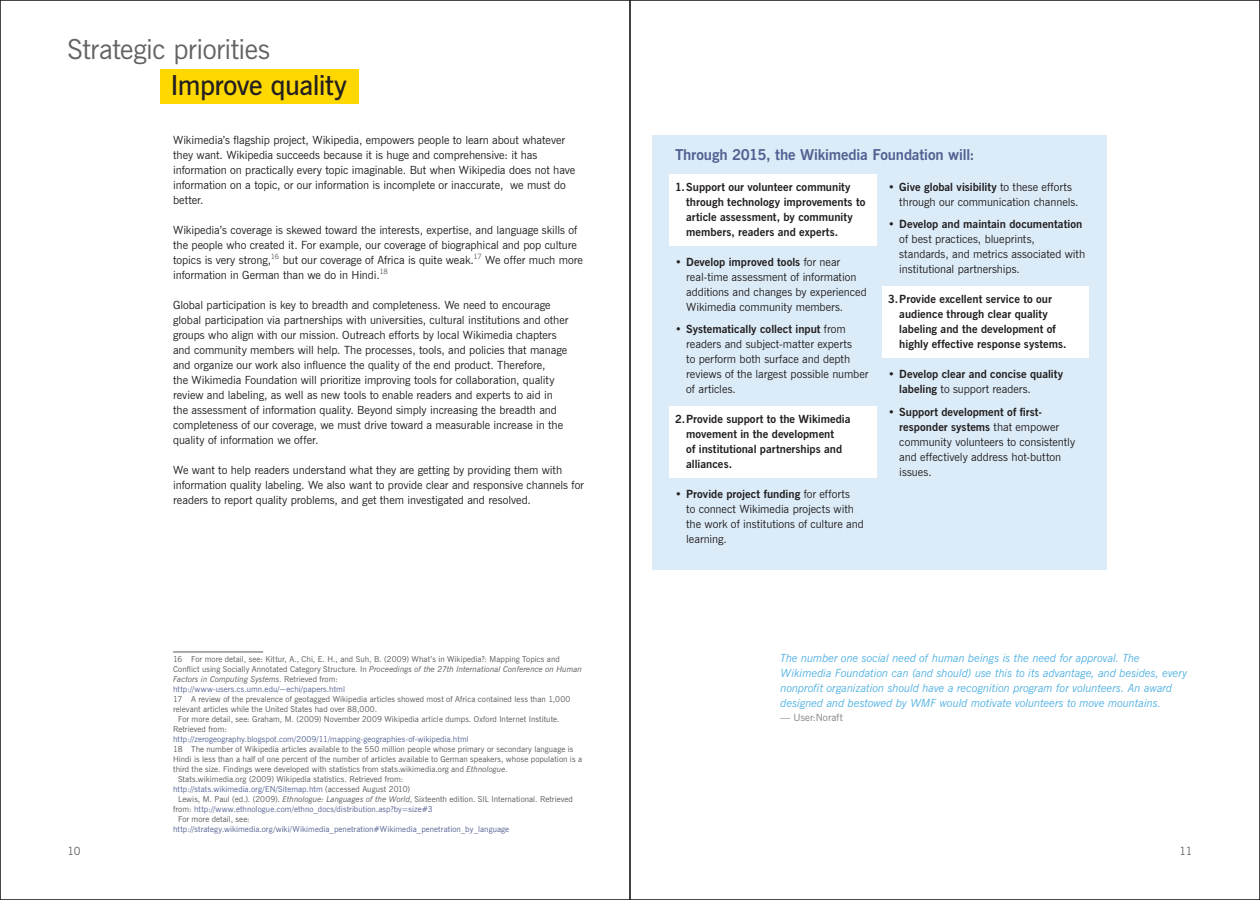
<style>
.page{position:relative;width:1260px;height:900px;background:#fff}
.page>*{position:absolute;margin:0;border:0;box-sizing:border-box;transform-origin:0 0}
.t1{font:27.5px "News Gothic BT";letter-spacing:-.02em;color:#636366}
.t2{font:600 27.5px "News Gothic BT";letter-spacing:-.02em;color:#231f20}
.t3{font:700 15px "News Gothic BT";letter-spacing:-.01em;color:#536192}
.t4{font:11.25px/15px "News Gothic BT";letter-spacing:-.005em;color:#231f20}
.t5{font:700 11.25px/15px "News Gothic BT";letter-spacing:.005em;color:#231f20}
.t6{font:italic 11.25px/15px "News Gothic BT";letter-spacing:-.01em;color:#53b2e3}
.t7{font:11.25px "News Gothic BT";color:#636366}
.t8{font:10px "News Gothic BT";letter-spacing:.005em;color:#808285}
.t9{font:8.12px/10px "News Gothic BT";letter-spacing:.01em;color:#57585a}
.t10{font:8.12px "News Gothic BT";letter-spacing:.01em;color:#536192}
.s1{font-style:italic}
.s2{color:#536192}
.s3{color:#57585a}
.s4{font-weight:700}
.s5{font-weight:400}
</style>
<div class="page">
<div style="left:652px;top:135px;width:455px;height:435px;background:#dbecf8"></div>
<div style="left:670px;top:174px;width:207px;height:72px;background:#fff"></div>
<div style="left:670px;top:406px;width:207px;height:72px;background:#fff"></div>
<div style="left:882px;top:286px;width:207px;height:72px;background:#fff"></div>
<div style="left:161px;top:69px;width:198px;height:34px;background:#ffd801"></div>
<hr style="left:173px;top:652px;width:90px;height:1px;background:#57585a">
<h1 class="t1" style="left:68px;top:33px;width:204px">Strategic priorities</h1>
<h1 class="t2" style="left:170px;top:68px;width:178px">Improve quality</h1>
<p class="t4" style="left:173px;top:132px;width:404px">Wikimedia’s flagship project, Wikipedia, empowers people to learn about whatever they want. Wikipedia succeeds because it is huge and comprehensive: it has information on practically every topic imaginable. But when Wikipedia does not have information on a topic, or our information is incomplete or inaccurate, we must do better.</p>
<p class="t4" style="left:173px;top:222px;width:411px">Wikipedia’s coverage is skewed toward the interests, expertise, and language skills of the people who created it. For example, our coverage of biographical and pop culture topics is very strong,<sup>16</sup> but our coverage of Africa is quite weak.<sup>17</sup> We offer much more information in German than we do in Hindi.<sup>18</sup></p>
<p class="t4" style="left:173px;top:297px;width:397px">Global participation is key to breadth and completeness. We need to encourage global participation via partnerships with universities, cultural institutions and other groups who align with our mission. Outreach efforts by local Wikimedia chapters and community members will help. The processes, tools, and policies that manage and organize our work also influence the quality of the end product. Therefore,<br>the Wikimedia Foundation will prioritize improving tools for collaboration, quality review and labeling, as well as new tools to enable readers and experts to aid in the assessment of information quality. Beyond simply increasing the breadth and completeness of our coverage, we must drive toward a measurable increase in the quality of information we offer.</p>
<p class="t4" style="left:173px;top:462px;width:412px">We want to help readers understand what they are getting by providing them with information quality labeling. We also want to provide clear and responsive channels for readers to report quality problems, and get them investigated and resolved.</p>
<p class="t9" style="left:173px;top:654px;width:410px">16 For more detail, see: Kittur, A., Chi, E. H., and Suh, B. (2009) What’s in Wikipedia?: Mapping Topics and Conflict using Socially Annotated Category Structure. In <span class="s1">Proceedings of the 27th International Conference on Human Factors in Computing Systems</span>. Retrieved from:<br><span class="s2">http://www-users.cs.umn.edu/~echi/papers.html</span></p>
<p class="t9" style="left:173px;top:694px;width:399px">17 A review of the prevalence of geotagged Wikipedia articles showed most of Africa contained less than 1,000 relevant articles while the United States had over 88,000.</p>
<p class="t9" style="left:173px;top:714px;width:388px;text-indent:5px">For more detail, see: Graham, M. (2009) November 2009 Wikipedia article dumps. Oxford Internet Institute.<br>Retrieved from:</p>
<p class="t10" style="left:173px;top:734px;width:297px">http://zerogeography.blogspot.com/2009/11/mapping-geographies-of-wikipedia.html</p>
<p class="t9" style="left:173px;top:744px;width:402px">18 The number of Wikipedia articles available to the 550 million people whose primary or secondary language is</p>
<p class="t9" style="left:173px;top:754px;width:410px">Hindi is less than a half of one percent of the number of articles available to German speakers, whose population is a</p>
<p class="t9" style="left:173px;top:764px;width:336px">third the size. Findings were developed with statistics from stats.wikimedia.org and <span class="s1">Ethnologue</span>.</p>
<p class="t9" style="left:178px;top:774px;width:227px">Stats.wikimedia.org (2009) Wikipedia statistics. Retrieved from:</p>
<p class="t10" style="left:173px;top:784px;width:239px">http://stats.wikimedia.org/EN/Sitemap.htm <span class="s3">(accessed August 2010)</span></p>
<p class="t9" style="left:178px;top:794px;width:396px">Lewis, M. Paul (ed.). (2009). <span class="s1">Ethnologue: Languages of the World</span>, Sixteenth edition. SIL International. Retrieved</p>
<p class="t10" style="left:173px;top:804px;width:261px"><span class="s3">from:</span> http://www.ethnologue.com/ethno_docs/distribution.asp?by=size#3</p>
<p class="t9" style="left:178px;top:814px;width:73px">For more detail, see:</p>
<p class="t10" style="left:173px;top:824px;width:338px">http://strategy.wikimedia.org/wiki/Wikimedia_penetration#Wikimedia_penetration_by_language</p>
<h2 class="t3" style="left:675px;top:145px;width:301px">Through 2015, the Wikimedia Foundation will:</h2>
<p class="t5" style="left:686px;top:179px;width:181px;text-indent:-11px">1.Support our volunteer community through technology improvements to article assessment, by community members, readers and experts.</p>
<p class="t4" style="left:686px;top:254px;width:182px;text-indent:-11px"><span class="s4">• Develop improved tools</span> for near real-time assessment of information additions and changes by experienced Wikimedia community members.</p>
<p class="t4" style="left:686px;top:322px;width:184px;text-indent:-11px"><span class="s4">• Systematically collect input</span> from readers and subject-matter experts<br>to perform both surface and depth reviews of the largest possible number of articles.</p>
<p class="t5" style="left:686px;top:412px;width:166px;text-indent:-11px">2.Provide support to the Wikimedia movement in the development<br>of institutional partnerships and alliances.</p>
<p class="t4" style="left:686px;top:487px;width:179px;text-indent:-11px">• <span class="s4">Provide project funding</span> for efforts<br>to connect Wikimedia projects with the work of institutions of culture and learning.</p>
<p class="t4" style="left:899px;top:179px;width:181px;text-indent:-11px"><span class="s4">• Give global visibility</span> to these efforts through our communication channels.</p>
<p class="t5" style="left:888px;top:217px;width:196px">• Develop and maintain documentation</p>
<p class="t4" style="left:899px;top:232px;width:187px">of best practices, blueprints, standards, and metrics associated with institutional partnerships.</p>
<p class="t5" style="left:899px;top:292px;width:169px;text-indent:-11px">3.Provide excellent service to our audience through clear quality labeling and the development of highly effective response systems.</p>
<p class="t5" style="left:899px;top:367px;width:165px;text-indent:-11px"><span class="s5">•</span> Develop clear and concise quality labeling <span class="s5">to support readers.</span></p>
<p class="t4" style="left:899px;top:404px;width:177px;text-indent:-11px"><span class="s4">• Support development of first&shy;responder systems</span> that empower community volunteers to consistently and effectively address hot-button issues.</p>
<p class="t6" style="left:781px;top:650px;width:408px">The number one social need of human beings is the need for approval. The Wikimedia Foundation can (and should) use this to its advantage, and besides, every nonprofit organization should have a recognition program for volunteers. An award designed and bestowed by WMF would motivate volunteers to move mountains.</p>
<p class="t8" style="left:781px;top:711px;width:64px">— User:Noraft</p>
<p class="t7" style="left:67px;top:844px;width:15px">10</p>
<p class="t7" style="left:1180px;top:844px;width:14px">11</p>
</div>
